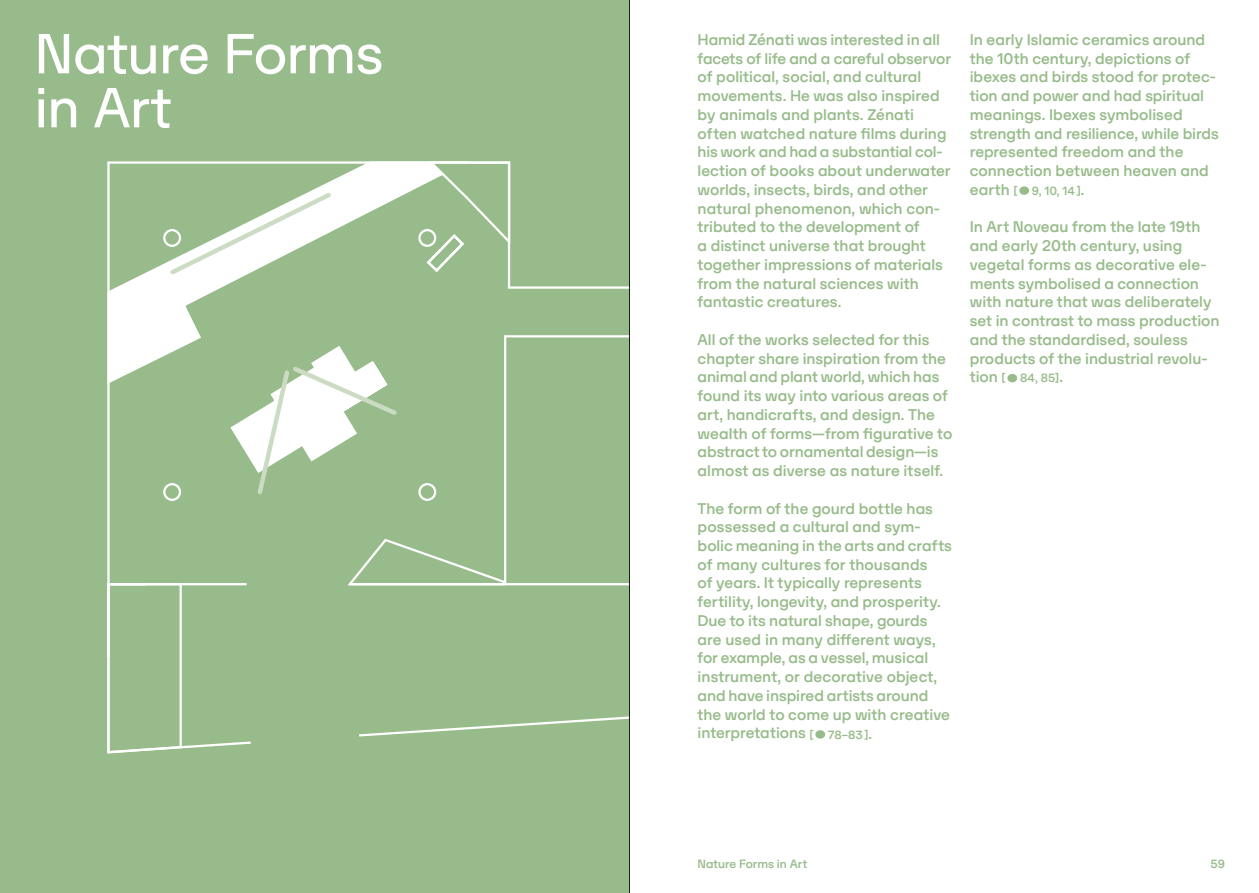
<style>
.page{position:relative;width:1259px;height:893px;background:#fff}
.page>*{position:absolute;margin:0;border:0;box-sizing:border-box;transform-origin:0 0}
.t1{font:60px/54px "Sono";letter-spacing:-.015em;color:#fff}
.t2{font:500 16.5px/18.8px "Sono";color:#97bb8a}
.t3{font:500 12.75px "Sono";color:#97bb8a}
.s1{font-size:12.75px}
.s2{font-size:16.5px}
</style>
<div class="page">
<div style="left:0;top:0;width:629px;height:893px;background:#97bb8a"></div>
<div style="left:815px;top:730px;width:10px;height:9px;background:#97bb8a;border-radius:50%"></div>
<div style="left:1019px;top:186px;width:10px;height:9px;background:#97bb8a;border-radius:50%"></div>
<div style="left:1007px;top:374px;width:10px;height:8px;background:#97bb8a;border-radius:50%"></div>
<svg style="left:107px;top:161px;width:522px;height:588px"></svg>
<svg style="left:107px;top:582px;width:76px;height:172px"></svg>
<svg style="left:229px;top:344px;width:171px;height:153px"></svg>
<hr style="left:629px;top:0;width:1px;height:893px;background:#1d1d1b">
<h1 class="t1" style="left:34px;top:25px;width:351px">Nature Forms in Art</h1>
<p class="t2" style="left:697px;top:30px;width:255px">Hamid Zénati was interested in all facets of life and a careful observor of political, social, and cultural movements. He was also inspired by animals and plants. Zénati often watched nature films during his work and had a substantial col&shy;lection of books about underwater worlds, insects, birds, and other natural phenomenon, which con&shy;tributed to the development of<br>a distinct universe that brought together impressions of materials from the natural sciences with fantastic creatures.</p>
<p class="t2" style="left:697px;top:330px;width:256px">All of the works selected for this chapter share inspiration from the animal and plant world, which has found its way into various areas of art, handicrafts, and design. The wealth of forms—from figurative to abstract to ornamental design—is almost as diverse as nature itself.</p>
<p class="t2" style="left:697px;top:498px;width:256px">The form of the gourd bottle has possessed a cultural and sym&shy;bolic meaning in the arts and crafts of many cultures for thousands<br>of years. It typically represents fertility, longevity, and prosperity.<br>Due to its natural shape, gourds are used in many different ways, for example, as a vessel, musical instrument, or decorative object, and have inspired artists around the world to come up with creative interpretations <span class="s1">[ 78–83 ]</span>.</p>
<p class="t2" style="left:969px;top:30px;width:250px">In early Islamic ceramics around the 10th century, depictions of ibexes and birds stood for protec&shy;tion and power and had spiritual meanings. Ibexes symbolised strength and resilience, while birds represented freedom and the connection between heaven and</p>
<p class="t3" style="left:969px;top:183px;width:116px"><span class="s2">earth</span> [ 9, 10, 14 ]<span class="s2">.</span></p>
<p class="t2" style="left:969px;top:217px;width:251px">In Art Noveau from the late 19th and early 20th century, using vegetal forms as decorative ele&shy;ments symbolised a connection with nature that was deliberately set in contrast to mass production and the standardised, souless products of the industrial revolu-</p>
<p class="t3" style="left:969px;top:370px;width:95px"><span class="s2">tion</span> [ 84, 85]<span class="s2">.</span></p>
<p class="t3" style="left:697px;top:855px;width:111px">Nature Forms in Art</p>
<p class="t3" style="left:1210px;top:855px;width:16px">59</p>
</div>
